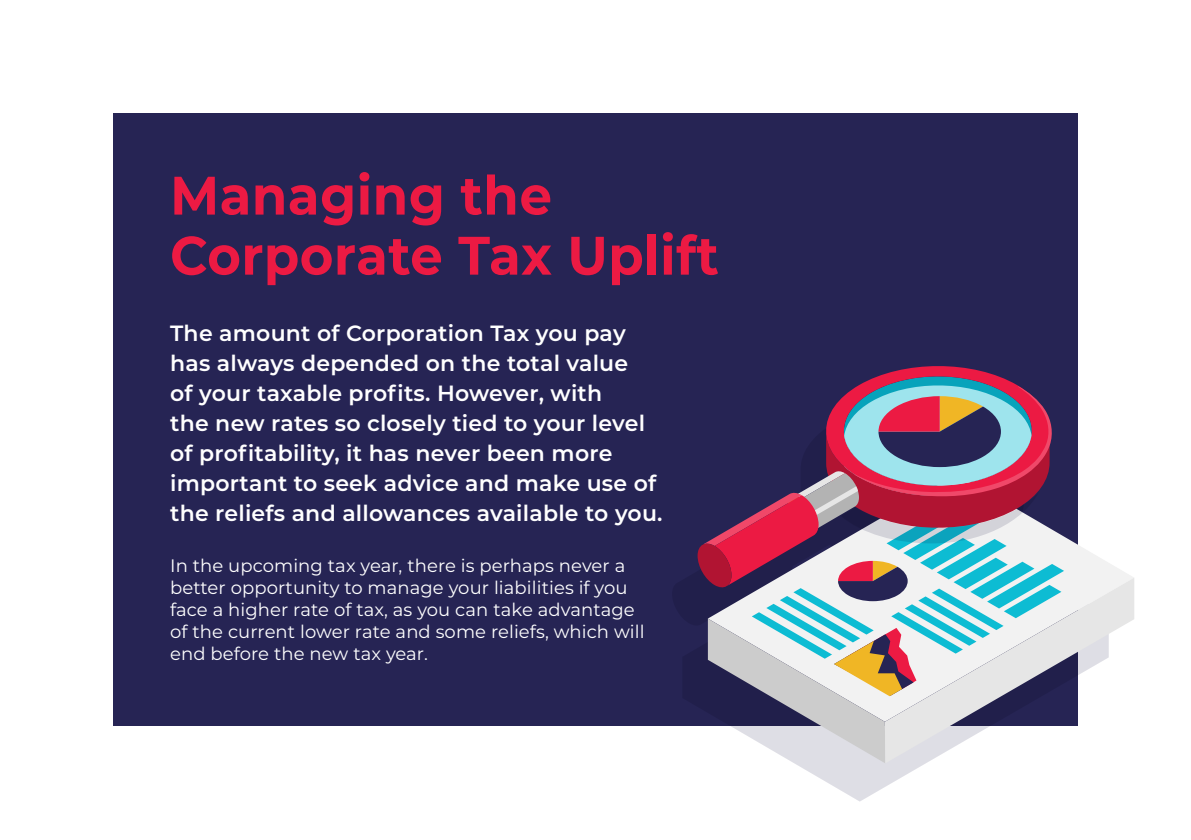
<style>
.page{position:relative;width:1191px;height:840px;background:#fff}
.page>*{position:absolute;margin:0;border:0;box-sizing:border-box;transform-origin:0 0}
.t1{font:700 54px/60px "Montserrat";letter-spacing:.01em;color:#ec1a43;scale:.95 1}
.t2{font:600 22px/30px "Montserrat";letter-spacing:.01em;color:#fff}
.t3{font:18px/22px "Montserrat";letter-spacing:.005em;color:#fff}
</style>
<div class="page">
<div style="left:113px;top:113px;width:964px;height:613px;background:#262454"></div>
<svg style="left:794px;top:402px;width:284px;height:399px"></svg>
<svg style="left:1064px;top:473px;width:68px;height:104px"></svg>
<svg style="left:1064px;top:577px;width:70px;height:186px"></svg>
<svg style="left:697px;top:366px;width:367px;height:397px"></svg>
<h1 class="t1" style="left:170px;top:162px;width:579px">Managing the<br>Corporate Tax Uplift</h1>
<p class="t2" style="left:170px;top:317px;width:494px">The amount of Corporation Tax you pay has always depended on the total value<br>of your taxable profits. However, with<br>the new rates so closely tied to your level of profitability, it has never been more important to seek advice and make use of the reliefs and allowances available to you.</p>
<p class="t3" style="left:170px;top:553px;width:476px">In the upcoming tax year, there is perhaps never a better opportunity to manage your liabilities if you face a higher rate of tax, as you can take advantage of the current lower rate and some reliefs, which will end before the new tax year.</p>
</div>
